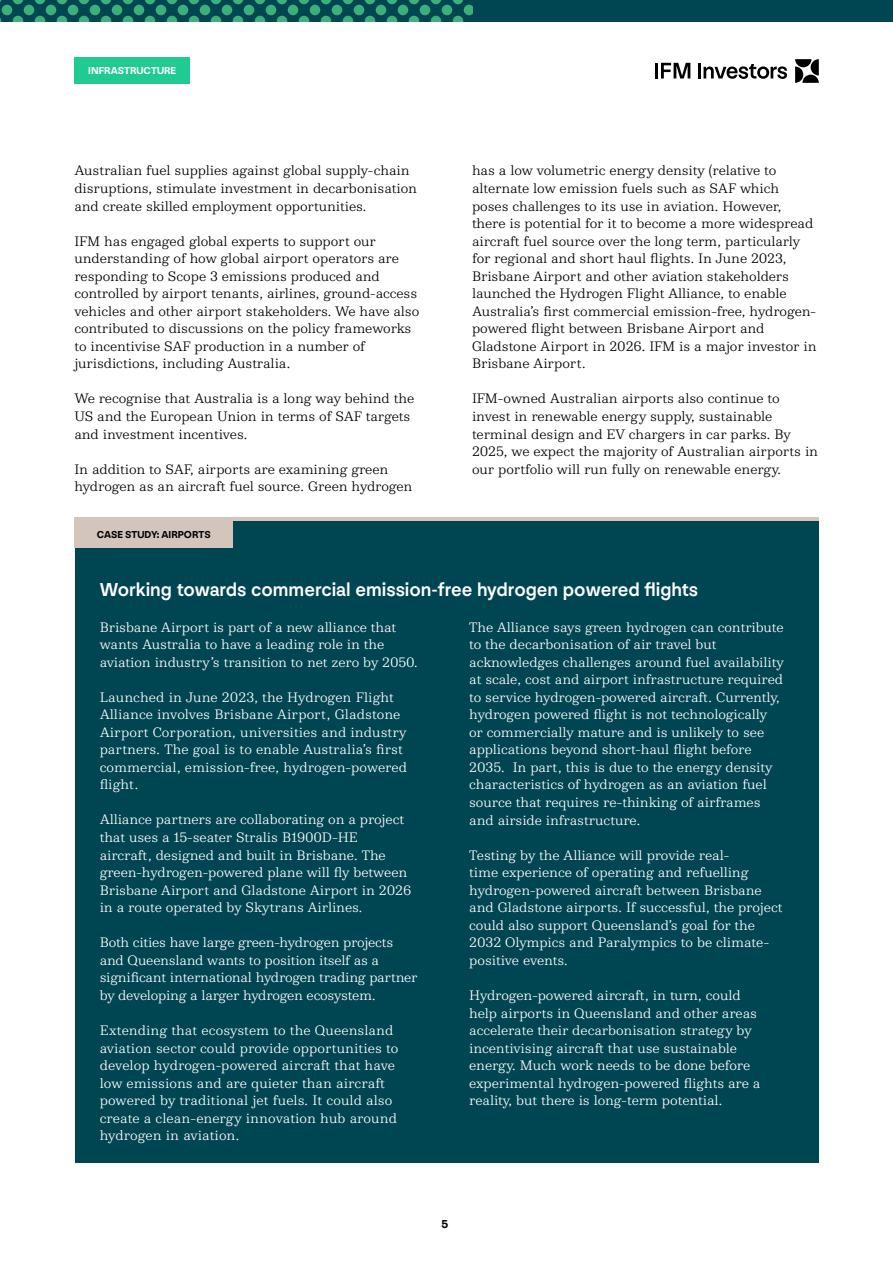
<style>
.page{position:relative;width:893px;height:1263px;background:#fff}
.page>*{position:absolute;margin:0;border:0;box-sizing:border-box;transform-origin:0 0}
.t1{font:500 19.5px "NN Nouvelle Grotesk STD";color:#fff}
.t2{font:300 14.25px/17.5px "NN Colroy STD";letter-spacing:-.01em;color:#fff}
.t3{font:300 14.25px/17.5px "NN Colroy STD";letter-spacing:-.01em;color:#000}
.t4{font:700 12px "NN Nouvelle Grotesk STD";color:#000}
.t5{font:700 10.5px "NN Nouvelle Grotesk STD";letter-spacing:.005em;color:#000}
.t6{font:700 10.5px "NN Nouvelle Grotesk STD";letter-spacing:.005em;color:#fff}
</style>
<div class="page">
<div style="left:75px;top:519px;width:744px;height:644px;background:#004552"></div>
<div style="left:75px;top:521px;width:158px;height:26px;background:#d4c5bc"></div>
<hr style="left:75px;top:518px;width:744px;height:3px;background:#d4c5bc">
<hr style="left:698px;top:63px;width:3px;height:15px;background:#000">
<svg style="left:703px;top:64px;width:84px;height:15px"></svg>
<hr style="left:655px;top:63px;width:3px;height:15px;background:#000">
<svg style="left:661px;top:63px;width:29px;height:15px"></svg>
<svg style="left:795px;top:59px;width:24px;height:24px"></svg>
<div style="left:0;top:0;width:893px;height:22px;background:#004552"></div>
<svg style="left:1px;top:0;width:471px;height:22px"></svg>
<div style="left:74px;top:57px;width:116px;height:26px;background:#20cb93"></div>
<p class="t6" style="left:88px;top:64px;width:90px">INFRASTRUCTURE</p>
<p class="t3" style="left:74px;top:161px;width:344px">Australian fuel supplies against global supply-chain disruptions, stimulate investment in decarbonisation and create skilled employment opportunities.</p>
<p class="t3" style="left:74px;top:232px;width:346px">IFM has engaged global experts to support our understanding of how global airport operators are responding to Scope 3 emissions produced and controlled by airport tenants, airlines, ground-access vehicles and other airport stakeholders. We have also contributed to discussions on the policy frameworks to incentivise SAF production in a number of jurisdictions, including Australia.</p>
<p class="t3" style="left:74px;top:389px;width:341px">We recognise that Australia is a long way behind the<br>US and the European Union in terms of SAF targets and investment incentives.</p>
<p class="t3" style="left:74px;top:460px;width:340px">In addition to SAF, airports are examining green hydrogen as an aircraft fuel source. Green hydrogen</p>
<p class="t5" style="left:97px;top:528px;width:115px">CASE STUDY: AIRPORTS</p>
<p class="t3" style="left:472px;top:161px;width:346px">has a low volumetric energy density (relative to alternate low emission fuels such as SAF which poses challenges to its use in aviation. However, there is potential for it to become a more widespread aircraft fuel source over the long term, particularly for regional and short haul flights. In June 2023, Brisbane Airport and other aviation stakeholders launched the Hydrogen Flight Alliance, to enable Australia’s first commercial emission-free, hydrogen&shy;powered flight between Brisbane Airport and Gladstone Airport in 2026. IFM is a major investor in Brisbane Airport.</p>
<p class="t3" style="left:472px;top:389px;width:348px">IFM-owned Australian airports also continue to invest in renewable energy supply, sustainable terminal design and EV chargers in car parks. By 2025, we expect the majority of Australian airports in our portfolio will run fully on renewable energy.</p>
<h1 class="t1" style="left:100px;top:578px;width:600px">Working towards commercial emission-free hydrogen powered flights</h1>
<p class="t2" style="left:100px;top:617px;width:320px">Brisbane Airport is part of a new alliance that wants Australia to have a leading role in the aviation industry’s transition to net zero by 2050.</p>
<p class="t2" style="left:100px;top:688px;width:309px">Launched in June 2023, the Hydrogen Flight Alliance involves Brisbane Airport, Gladstone Airport Corporation, universities and industry partners. The goal is to enable Australia’s first commercial, emission-free, hydrogen-powered flight.</p>
<p class="t2" style="left:100px;top:810px;width:313px">Alliance partners are collaborating on a project that uses a 15-seater Stralis B1900D-HE aircraft, designed and built in Brisbane. The green-hydrogen-powered plane will fly between Brisbane Airport and Gladstone Airport in 2026 in a route operated by Skytrans Airlines.</p>
<p class="t2" style="left:100px;top:933px;width:319px">Both cities have large green-hydrogen projects and Queensland wants to position itself as a significant international hydrogen trading partner by developing a larger hydrogen ecosystem.</p>
<p class="t2" style="left:100px;top:1021px;width:300px">Extending that ecosystem to the Queensland aviation sector could provide opportunities to develop hydrogen-powered aircraft that have low emissions and are quieter than aircraft powered by traditional jet fuels. It could also create a clean-energy innovation hub around hydrogen in aviation.</p>
<p class="t2" style="left:469px;top:618px;width:316px">The Alliance says green hydrogen can contribute to the decarbonisation of air travel but acknowledges challenges around fuel availability at scale, cost and airport infrastructure required to service hydrogen-powered aircraft. Currently, hydrogen powered flight is not technologically or commercially mature and is unlikely to see applications beyond short-haul flight before 2035. In part, this is due to the energy density characteristics of hydrogen as an aviation fuel source that requires re-thinking of airframes and airside infrastructure.</p>
<p class="t2" style="left:469px;top:846px;width:315px">Testing by the Alliance will provide real-<br>time experience of operating and refuelling hydrogen-powered aircraft between Brisbane and Gladstone airports. If successful, the project could also support Queensland’s goal for the 2032 Olympics and Paralympics to be climate&shy;positive events.</p>
<p class="t2" style="left:469px;top:986px;width:293px">Hydrogen-powered aircraft, in turn, could help airports in Queensland and other areas accelerate their decarbonisation strategy by incentivising aircraft that use sustainable energy. Much work needs to be done before experimental hydrogen-powered flights are a reality, but there is long-term potential.</p>
<p class="t4" style="left:442px;top:1217px;width:8px">5</p>
</div>
